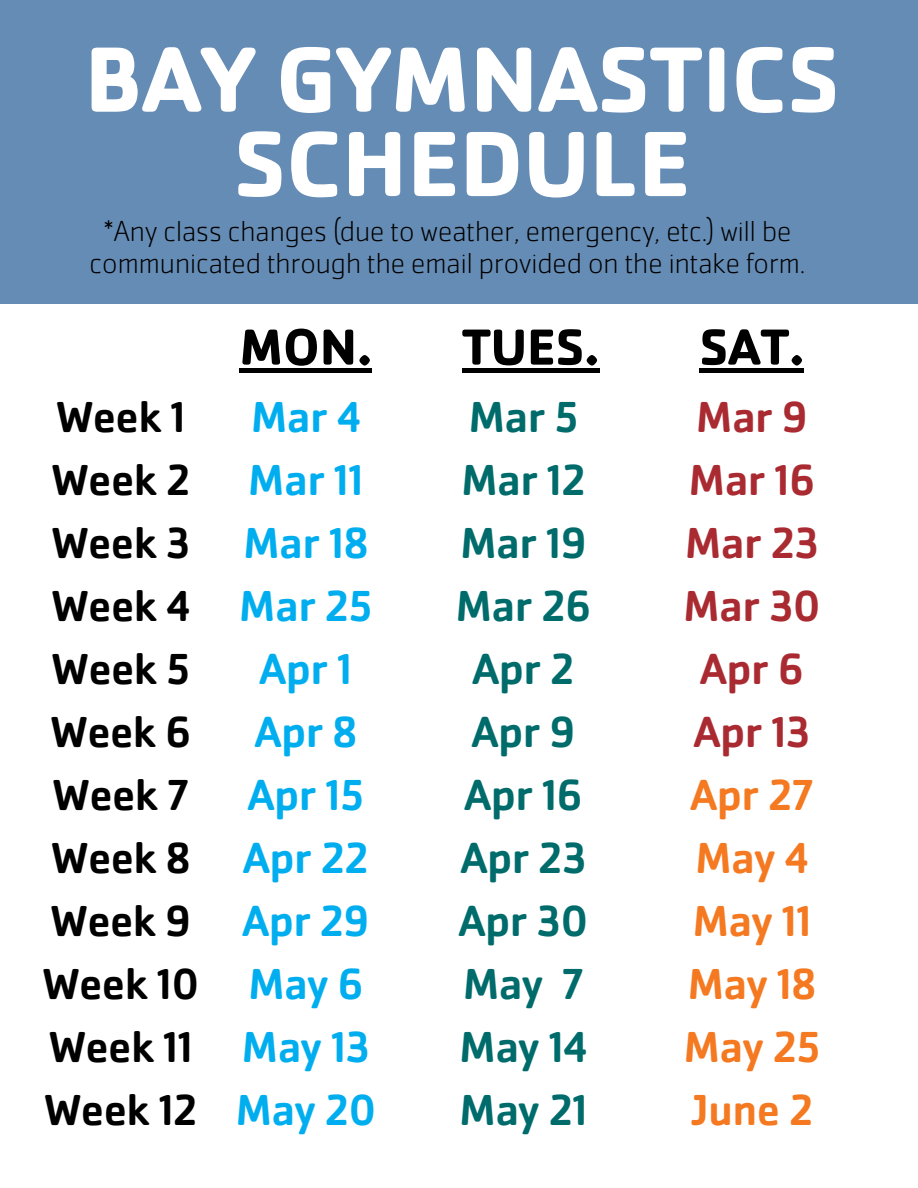
<style>
.page{position:relative;width:918px;height:1188px;background:#fff}
.page>*{position:absolute;margin:0;border:0;box-sizing:border-box;transform-origin:0 0}
.t1{font:700 96px "Cachet Pro";color:#fff}
.t2{font:700 52.5px "Cachet Pro";color:#000}
.t3{font:500 45px "Cachet Pro";color:#000}
.t4{font:500 45px "Cachet Pro";color:#00aeef}
.t5{font:500 45px "Cachet Pro";color:#006b6b}
.t6{font:500 45px "Cachet Pro";color:#f47920}
.t7{font:500 45px "Cachet Pro";color:#a92b31}
.t8{font:200 30px/31.5px "Cachet Pro";color:#000;text-align:center}
</style>
<div class="page">
<div style="left:0;top:0;width:918px;height:304px;background:#658cb5"></div>
<div style="left:240px;top:368px;width:132px;height:5px;background:#000"></div>
<div style="left:462px;top:368px;width:137px;height:5px;background:#000"></div>
<div style="left:700px;top:368px;width:104px;height:5px;background:#000"></div>
<p class="t1" style="left:85px;top:19px;width:757px">BAY GYMNASTICS</p>
<p class="t1" style="left:234px;top:103px;width:458px">SCHEDULE</p>
<p class="t8" style="left:90px;top:215px;width:717px">*Any class changes (due to weather, emergency, etc.) will be communicated through the email provided on the intake form.</p>
<p class="t3" style="left:56px;top:388px;width:131px">Week 1</p>
<p class="t3" style="left:52px;top:451px;width:140px">Week 2</p>
<p class="t3" style="left:52px;top:514px;width:140px">Week 3</p>
<p class="t3" style="left:52px;top:577px;width:140px">Week 4</p>
<p class="t3" style="left:52px;top:640px;width:139px">Week 5</p>
<p class="t3" style="left:51px;top:703px;width:142px">Week 6</p>
<p class="t3" style="left:53px;top:766px;width:137px">Week 7</p>
<p class="t3" style="left:52px;top:829px;width:140px">Week 8</p>
<p class="t3" style="left:51px;top:892px;width:141px">Week 9</p>
<p class="t3" style="left:43px;top:955px;width:158px">Week 10</p>
<p class="t3" style="left:49px;top:1018px;width:145px">Week 11</p>
<p class="t3" style="left:45px;top:1081px;width:154px">Week 12</p>
<p class="t2" style="left:240px;top:314px;width:134px">MON.</p>
<p class="t2" style="left:462px;top:314px;width:139px">TUES.</p>
<p class="t2" style="left:700px;top:314px;width:106px">SAT.</p>
<p class="t4" style="left:251px;top:388px;width:111px">Mar 4</p>
<p class="t4" style="left:248px;top:451px;width:117px">Mar 11</p>
<p class="t4" style="left:244px;top:514px;width:126px">Mar 18</p>
<p class="t4" style="left:239px;top:577px;width:135px">Mar 25</p>
<p class="t4" style="left:260px;top:640px;width:94px">Apr 1</p>
<p class="t4" style="left:255px;top:703px;width:104px">Apr 8</p>
<p class="t4" style="left:248px;top:766px;width:117px">Apr 15</p>
<p class="t4" style="left:243px;top:829px;width:127px">Apr 22</p>
<p class="t4" style="left:242px;top:892px;width:129px">Apr 29</p>
<p class="t4" style="left:248px;top:955px;width:116px">May 6</p>
<p class="t4" style="left:242px;top:1018px;width:129px">May 13</p>
<p class="t4" style="left:236px;top:1081px;width:142px">May 20</p>
<p class="t5" style="left:469px;top:388px;width:111px">Mar 5</p>
<p class="t5" style="left:461px;top:451px;width:126px">Mar 12</p>
<p class="t5" style="left:460px;top:514px;width:127px">Mar 19</p>
<p class="t5" style="left:456px;top:577px;width:137px">Mar 26</p>
<p class="t5" style="left:473px;top:640px;width:103px">Apr 2</p>
<p class="t5" style="left:472px;top:703px;width:105px">Apr 9</p>
<p class="t5" style="left:464px;top:766px;width:119px">Apr 16</p>
<p class="t5" style="left:461px;top:829px;width:127px">Apr 23</p>
<p class="t5" style="left:459px;top:892px;width:131px">Apr 30</p>
<p class="t5" style="left:463px;top:955px;width:122px">May 7</p>
<p class="t5" style="left:460px;top:1018px;width:129px">May 14</p>
<p class="t5" style="left:460px;top:1081px;width:129px">May 21</p>
<p class="t7" style="left:696px;top:388px;width:113px">Mar 9</p>
<p class="t7" style="left:689px;top:451px;width:128px">Mar 16</p>
<p class="t7" style="left:685px;top:514px;width:135px">Mar 23</p>
<p class="t7" style="left:683px;top:577px;width:139px">Mar 30</p>
<p class="t7" style="left:700px;top:640px;width:105px">Apr 6</p>
<p class="t7" style="left:694px;top:703px;width:118px">Apr 13</p>
<p class="t6" style="left:690px;top:766px;width:125px">Apr 27</p>
<p class="t6" style="left:695px;top:829px;width:115px">May 4</p>
<p class="t6" style="left:693px;top:892px;width:120px">May 11</p>
<p class="t6" style="left:688px;top:955px;width:130px">May 18</p>
<p class="t6" style="left:684px;top:1018px;width:138px">May 25</p>
<p class="t6" style="left:691px;top:1081px;width:124px">June 2</p>
</div>
